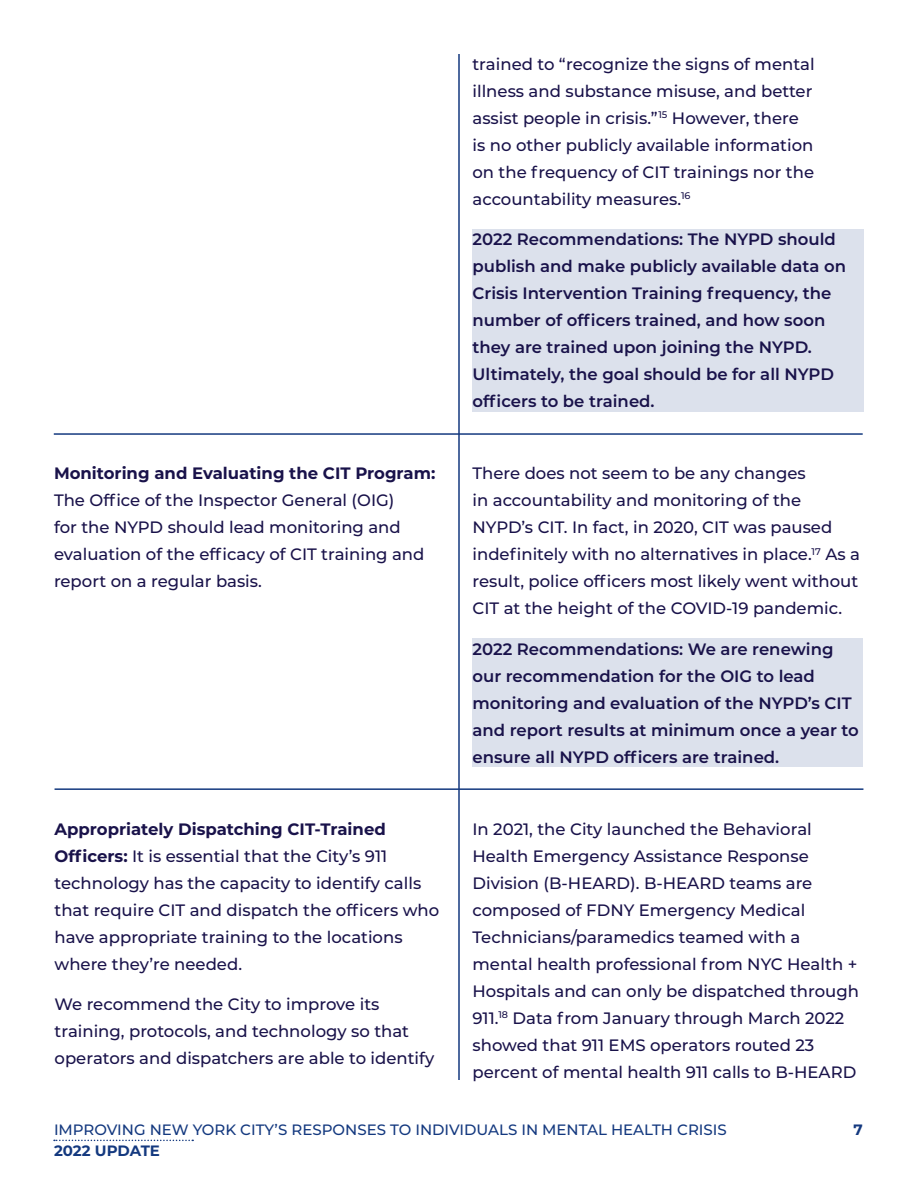
<style>
.page{position:relative;width:918px;height:1188px;background:#fff}
.page>*{position:absolute;margin:0;border:0;box-sizing:border-box;transform-origin:0 0}
.P2-table{font:500 16.5px/27px "Montserrat";color:#19124a}
.P3_-_table{font:600 16.5px/27px "Montserrat";color:#19124a}
.t1{font:500 15px "Montserrat";color:#14397f}
.t2{font:700 15px "Montserrat";letter-spacing:-.005em;color:#14397f}
.s1{font-weight:700}
</style>
<div class="page">
<svg style="left:54px;top:1140px;width:139px;height:1px"></svg>
<hr style="left:458px;top:54px;width:2px;height:1026px;background:#14397f">
<div style="left:472px;top:230px;width:392px;height:182px;background:#dce1ec"></div>
<hr style="left:54px;top:433px;width:809px;height:2px;background:#14397f">
<div style="left:472px;top:639px;width:391px;height:128px;background:#dce1ec"></div>
<hr style="left:55px;top:788px;width:808px;height:2px;background:#14397f">
<p class="P2-table" style="left:472px;top:50px;width:344px">trained to “recognize the signs of mental illness and substance misuse, and better assist people in crisis.”<sup>15</sup> However, there is no other publicly available information on the frequency of CIT trainings nor the accountability measures.<sup>16</sup></p>
<p class="P3_-_table" style="left:472px;top:225px;width:375px">2022 Recommendations: The NYPD should publish and make publicly available data on Crisis Intervention Training frequency, the number of officers trained, and how soon they are trained upon joining the NYPD.<br>Ultimately, the goal should be for all NYPD officers to be trained.</p>
<p class="P2-table" style="left:54px;top:459px;width:383px"><span class="s1">Monitoring and Evaluating the CIT Program:<br></span>The Office of the Inspector General (OIG)<br>for the NYPD should lead monitoring and evaluation of the efficacy of CIT training and report on a regular basis.</p>
<p class="P2-table" style="left:472px;top:459px;width:389px">There does not seem to be any changes<br>in accountability and monitoring of the NYPD’s CIT. In fact, in 2020, CIT was paused indefinitely with no alternatives in place.<sup>17</sup> As a result, police officers most likely went without CIT at the height of the COVID-19 pandemic.</p>
<p class="P3_-_table" style="left:472px;top:635px;width:388px">2022 Recommendations: We are renewing our recommendation for the OIG to lead monitoring and evaluation of the NYPD’s CIT and report results at minimum once a year to ensure all NYPD officers are trained.</p>
<p class="P2-table" style="left:55px;top:815px;width:386px"><span class="s1">Appropriately Dispatching CIT-Trained Officers:</span> It is essential that the City’s 911 technology has the capacity to identify calls that require CIT and dispatch the officers who have appropriate training to the locations where they’re needed.</p>
<p class="P2-table" style="left:55px;top:990px;width:381px">We recommend the City to improve its training, protocols, and technology so that operators and dispatchers are able to identify</p>
<p class="P2-table" style="left:472px;top:815px;width:388px">In 2021, the City launched the Behavioral Health Emergency Assistance Response Division (B-HEARD). B-HEARD teams are composed of FDNY Emergency Medical Technicians/paramedics teamed with a mental health professional from NYC Health + Hospitals and can only be dispatched through 911.<sup>18</sup> Data from January through March 2022 showed that 911 EMS operators routed 23 percent of mental health 911 calls to B-HEARD</p>
<p class="t1" style="left:54px;top:1119px;width:674px">IMPROVING NEW YORK CITY’S RESPONSES TO INDIVIDUALS IN MENTAL HEALTH CRISIS</p>
<p class="t2" style="left:854px;top:1119px;width:11px">7</p>
<p class="t2" style="left:54px;top:1140px;width:108px">2022 UPDATE</p>
</div>
